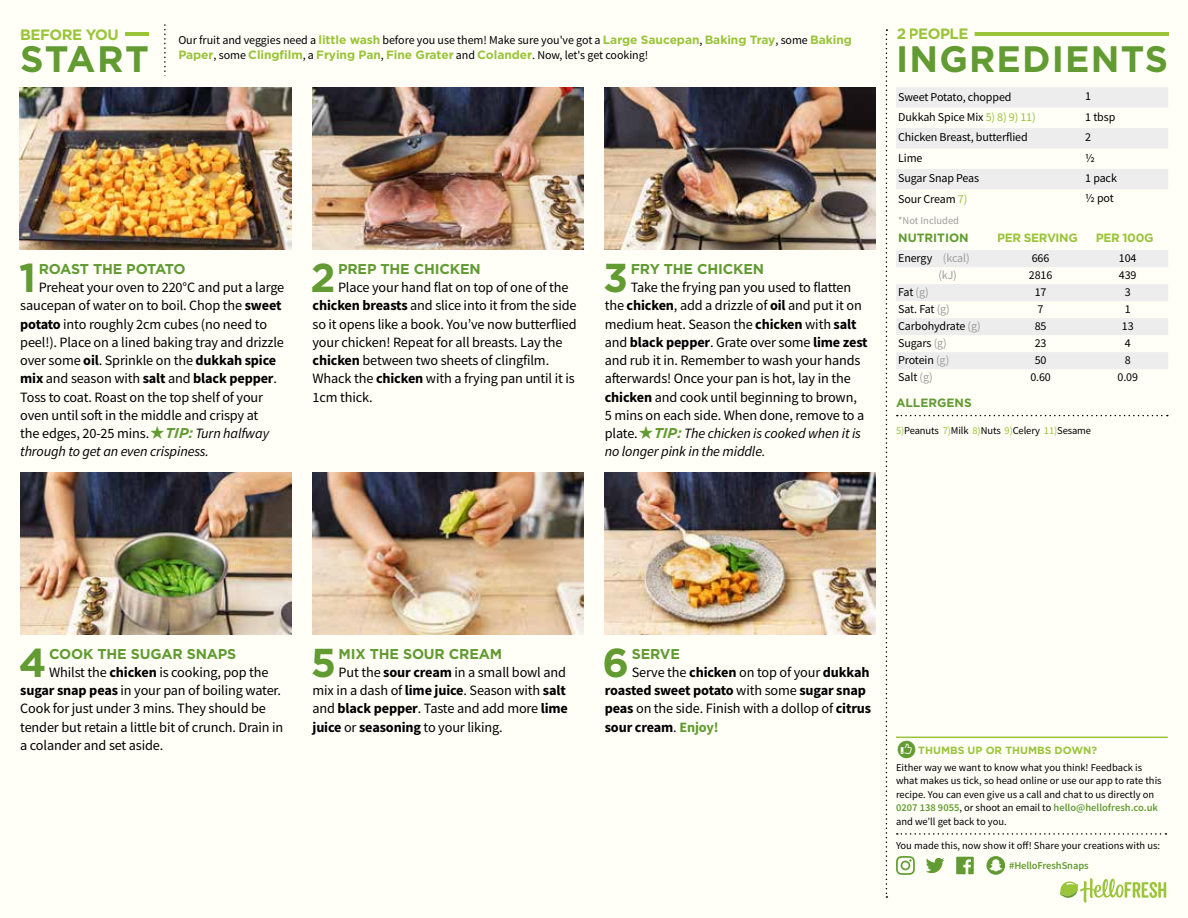
<style>
.page{position:relative;width:1188px;height:918px;background:#fffef7}
.page>*{position:absolute;margin:0;border:0;box-sizing:border-box;transform-origin:0 0}
.t1{font:700 40.35px "Gotham";color:#619b31}
.t2{font:700 36.75px "Gotham";letter-spacing:.035em;color:#619b31}
.t3{font:700 15px "Gotham";letter-spacing:-.03em;color:#9ac43a}
.t4{font:14.25px/18.3px "Source Sans Pro";letter-spacing:-.01em;color:#000}
.t5{font:700 14.25px/18.3px "Source Sans Pro";letter-spacing:-.01em;color:#000}
.t6{font:700 14.25px "Gotham";letter-spacing:-.01em;color:#619b31}
.t7{font:12px "Source Sans Pro";letter-spacing:-.01em;color:#000}
.t8{font:700 12px "Gotham";letter-spacing:-.005em;color:#9ac43a}
.t9{font:700 12px "Gotham";color:#619b31}
.t10{font:700 12px "Gotham";letter-spacing:-.03em;color:#9ac43a}
.t11{font:12px "Source Sans Pro";color:#9d9d9c}
.t12{font:10.5px/13.5px "Source Sans Pro";color:#000}
.t13{font:700 10.5px "Gotham";color:#9ac43a}
.t14{font:600 10.5px "Source Sans Pro";letter-spacing:-.01em;color:#619b31}
.t15{font:10.5px "Source Sans Pro";color:#9d9d9c}
.s1{color:#fff}
.s2{font-family:"Gotham";font-weight:700;color:#9ac43a}
.s3{font-family:"Source Sans Pro";font-weight:400;color:#000}
.s4{font-weight:700}
.s5{color:#619b31}
.s6{font-family:"Gotham";font-weight:700;font-style:italic;color:#619b31}
.s7{font-style:italic}
.s8{color:#9ac43a}
.s9{color:#9d9d9c}
.s10{font-weight:400}
.s11{font-weight:600;color:#619b31}
</style>
<div class="page">
<svg style="left:896px;top:87px;width:272px;height:102px"></svg>
<hr style="left:896px;top:32px;width:272px;height:4px;background:#9ac43a">
<div style="left:896px;top:29px;width:79px;height:11px;background:#fffef7"></div>
<svg style="left:896px;top:250px;width:272px;height:119px"></svg>
<svg style="left:897px;top:415px;width:271px;height:1px"></svg>
<img style="left:604px;top:88px;width:272px;height:162px">
<img style="left:312px;top:88px;width:272px;height:162px">
<img style="left:20px;top:88px;width:272px;height:162px">
<img style="left:20px;top:472px;width:272px;height:162px">
<img style="left:312px;top:472px;width:272px;height:162px">
<img style="left:604px;top:472px;width:272px;height:162px">
<svg style="left:897px;top:833px;width:269px;height:2px"></svg>
<svg style="left:896px;top:856px;width:19px;height:19px"></svg>
<svg style="left:926px;top:858px;width:18px;height:15px"></svg>
<svg style="left:956px;top:857px;width:18px;height:17px"></svg>
<svg style="left:987px;top:856px;width:18px;height:19px"></svg>
<svg style="left:1060px;top:878px;width:106px;height:24px"></svg>
<hr style="left:896px;top:737px;width:272px;height:1px;background:#9ac43a">
<svg style="left:886px;top:29px;width:1px;height:869px"></svg>
<hr style="left:20px;top:32px;width:129px;height:3px;background:#9ac43a">
<div style="left:20px;top:29px;width:105px;height:11px;background:#fffef7"></div>
<p class="t3" style="left:20px;top:25px;width:106px">BEFORE YOU<span class="s1">-</span></p>
<h2 class="t2" style="left:20px;top:35px;width:130px">START</h2>
<p class="t7" style="left:178px;top:32px;width:675px">Our fruit and veggies need a <span class="s2">little wash</span> before you use them! Make sure you've got a <span class="s2">Large Saucepan</span>, <span class="s2">Baking Tray</span>, some <span class="s2">Baking</span></p>
<p class="t8" style="left:178px;top:47px;width:471px">Paper<span class="s3">, some</span> Clingfilm<span class="s3">, a</span> Frying Pan<span class="s3">,</span> Fine Grater <span class="s3">and</span> Colander<span class="s3">. Now, let's get cooking!</span></p>
<h1 class="t1" style="left:19px;top:251px;width:19px">1</h1>
<p class="t6" style="left:39px;top:259px;width:148px">ROAST THE POTATO</p>
<p class="t4" style="left:20px;top:278px;width:266px;text-indent:18px">Preheat your oven to 220°C and put a large saucepan of water on to boil. Chop the <span class="s4">sweet potato</span> into roughly 2cm cubes (no need to peel!). Place on a lined baking tray and drizzle over some <span class="s4">oil</span>. Sprinkle on the <span class="s4">dukkah spice mix</span> and season with <span class="s4">salt</span> and <span class="s4">black pepper</span>.<br>Toss to coat. Roast on the top shelf of your oven until soft in the middle and crispy at<br>the edges, 20-25 mins.<span class="s5">▼</span><span class="s6">TIP:</span> <span class="s7">Turn halfway through to get an even crispiness.</span></p>
<h1 class="t1" style="left:311px;top:251px;width:27px">2</h1>
<p class="t6" style="left:338px;top:259px;width:144px">PREP THE CHICKEN</p>
<p class="t4" style="left:313px;top:278px;width:266px;text-indent:26px">Place your hand flat on top of one of the <span class="s4">chicken breasts</span> and slice into it from the side so it opens like a book. You’ve now butterflied your chicken! Repeat for all breasts. Lay the <span class="s4">chicken</span> between two sheets of clingfilm.<br>Whack the <span class="s4">chicken</span> with a frying pan until it is 1cm thick.</p>
<h1 class="t1" style="left:603px;top:251px;width:27px">3</h1>
<p class="t6" style="left:631px;top:259px;width:135px">FRY THE CHICKEN</p>
<p class="t4" style="left:605px;top:278px;width:264px;text-indent:26px">Take the frying pan you used to flatten the <span class="s4">chicken</span>, add a drizzle of <span class="s4">oil</span> and put it on medium heat. Season the <span class="s4">chicken</span> with <span class="s4">salt </span>and <span class="s4">black pepper</span>. Grate over some <span class="s4">lime zest </span>and rub it in. Remember to wash your hands afterwards! Once your pan is hot, lay in the <span class="s4">chicken</span> and cook until beginning to brown,<br>5 mins on each side. When done, remove to a plate.<span class="s5">▼</span><span class="s6">TIP:</span> <span class="s7">The chicken is cooked when it is no longer pink in the middle.</span></p>
<p class="t3" style="left:897px;top:24px;width:79px">2 PEOPLE<span class="s1">-</span></p>
<h2 class="t2" style="left:896px;top:35px;width:274px">INGREDIENTS</h2>
<p class="t7" style="left:898px;top:89px;width:115px">Sweet Potato, chopped</p>
<p class="t7" style="left:1085px;top:89px;width:7px">1</p>
<p class="t7" style="left:898px;top:109px;width:139px">Dukkah Spice Mix <span class="s8">5) 8) 9) 11)</span></p>
<p class="t7" style="left:1085px;top:109px;width:32px">1 tbsp</p>
<p class="t7" style="left:898px;top:130px;width:131px">Chicken Breast, butterflied</p>
<p class="t7" style="left:1085px;top:130px;width:7px">2</p>
<p class="t7" style="left:898px;top:150px;width:26px">Lime</p>
<p class="t7" style="left:1085px;top:150px;width:11px">½</p>
<p class="t7" style="left:898px;top:171px;width:83px">Sugar Snap Peas</p>
<p class="t7" style="left:1085px;top:170px;width:33px">1 pack</p>
<p class="t7" style="left:898px;top:191px;width:71px">Sour Cream <span class="s8">7)</span></p>
<p class="t7" style="left:1085px;top:191px;width:30px">½ pot</p>
<p class="t15" style="left:898px;top:214px;width:62px">*Not Included</p>
<p class="t9" style="left:898px;top:229px;width:72px">NUTRITION</p>
<p class="t10" style="left:997px;top:229px;width:82px">PER SERVING</p>
<p class="t8" style="left:1096px;top:229px;width:59px">PER 100G</p>
<p class="t7" style="left:898px;top:250px;width:73px">Energy <span class="s9">(kcal)</span></p>
<p class="t7" style="left:1032px;top:250px;width:19px">666</p>
<p class="t7" style="left:1119px;top:250px;width:19px">104</p>
<p class="t11" style="left:938px;top:267px;width:20px">(kJ)</p>
<p class="t7" style="left:1029px;top:267px;width:25px">2816</p>
<p class="t7" style="left:1119px;top:267px;width:19px">439</p>
<p class="t7" style="left:898px;top:284px;width:32px">Fat <span class="s9">(g)</span></p>
<p class="t7" style="left:1035px;top:284px;width:13px">17</p>
<p class="t7" style="left:1125px;top:284px;width:7px">3</p>
<p class="t7" style="left:898px;top:301px;width:53px">Sat. Fat <span class="s9">(g)</span></p>
<p class="t7" style="left:1038px;top:301px;width:7px">7</p>
<p class="t7" style="left:1125px;top:301px;width:7px">1</p>
<p class="t7" style="left:898px;top:318px;width:84px">Carbohydrate <span class="s9">(g)</span></p>
<p class="t7" style="left:1035px;top:318px;width:13px">85</p>
<p class="t7" style="left:1122px;top:318px;width:13px">13</p>
<p class="t7" style="left:898px;top:335px;width:50px">Sugars <span class="s9">(g)</span></p>
<p class="t7" style="left:1035px;top:335px;width:13px">23</p>
<p class="t7" style="left:1125px;top:335px;width:7px">4</p>
<p class="t7" style="left:898px;top:352px;width:53px">Protein <span class="s9">(g)</span></p>
<p class="t7" style="left:1035px;top:352px;width:13px">50</p>
<p class="t7" style="left:1125px;top:352px;width:7px">8</p>
<p class="t7" style="left:898px;top:369px;width:36px">Salt <span class="s9">(g)</span></p>
<p class="t7" style="left:1030px;top:369px;width:22px">0.60</p>
<p class="t7" style="left:1118px;top:369px;width:22px">0.09</p>
<p class="t9" style="left:896px;top:395px;width:77px">ALLERGENS</p>
<p class="t12" style="left:896px;top:423px;width:197px"><span class="s8">5)</span>Peanuts <span class="s8">7)</span>Milk <span class="s8">8)</span>Nuts <span class="s8">9)</span>Celery <span class="s8">11)</span>Sesame</p>
<h1 class="t1" style="left:19px;top:636px;width:29px">4</h1>
<p class="t6" style="left:49px;top:644px;width:189px">COOK THE SUGAR SNAPS</p>
<p class="t4" style="left:20px;top:663px;width:265px;text-indent:29px">Whilst the <span class="s4">chicken</span> is cooking, pop the <span class="s4">sugar snap peas</span> in your pan of boiling water.<br>Cook for just under 3 mins. They should be tender but retain a little bit of crunch. Drain in a colander and set aside.</p>
<h1 class="t1" style="left:311px;top:636px;width:27px">5</h1>
<p class="t6" style="left:339px;top:644px;width:165px">MIX THE SOUR CREAM</p>
<p class="t4" style="left:313px;top:663px;width:257px;text-indent:26px">Put the <span class="s4">sour cream</span> in a small bowl and mix in a dash of <span class="s4">lime juice</span>. Season with <span class="s4">salt </span>and <span class="s4">black pepper</span>. Taste and add more <span class="s4">lime juice</span> or <span class="s4">seasoning</span> to your liking.</p>
<h1 class="t1" style="left:603px;top:636px;width:28px">6</h1>
<p class="t6" style="left:632px;top:644px;width:50px">SERVE</p>
<p class="t5" style="left:605px;top:663px;width:268px;text-indent:27px"><span class="s10">Serve the</span> chicken <span class="s10">on top of your</span> dukkah roasted sweet potato <span class="s10">with some</span> sugar snap peas <span class="s10">on the side. Finish with a dollop of</span> citrus sour cream<span class="s10">.</span> <span class="s5">Enjoy!</span></p>
<p class="t13" style="left:918px;top:744px;width:180px">THUMBS UP OR THUMBS DOWN?</p>
<p class="t12" style="left:896px;top:760px;width:267px">Either way we want to know what you think! Feedback is what makes us tick, so head online or use our app to rate this recipe. You can even give us a call and chat to us directly on <span class="s11">0207 138 9055</span>, or shoot an email to <span class="s11">hello@hellofresh.co.uk </span>and we’ll get back to you.</p>
<p class="t12" style="left:896px;top:839px;width:266px">You made this, now show it off! Share your creations with us:</p>
<p class="t14" style="left:1009px;top:858px;width:81px">#HelloFreshSnaps</p>
</div>
